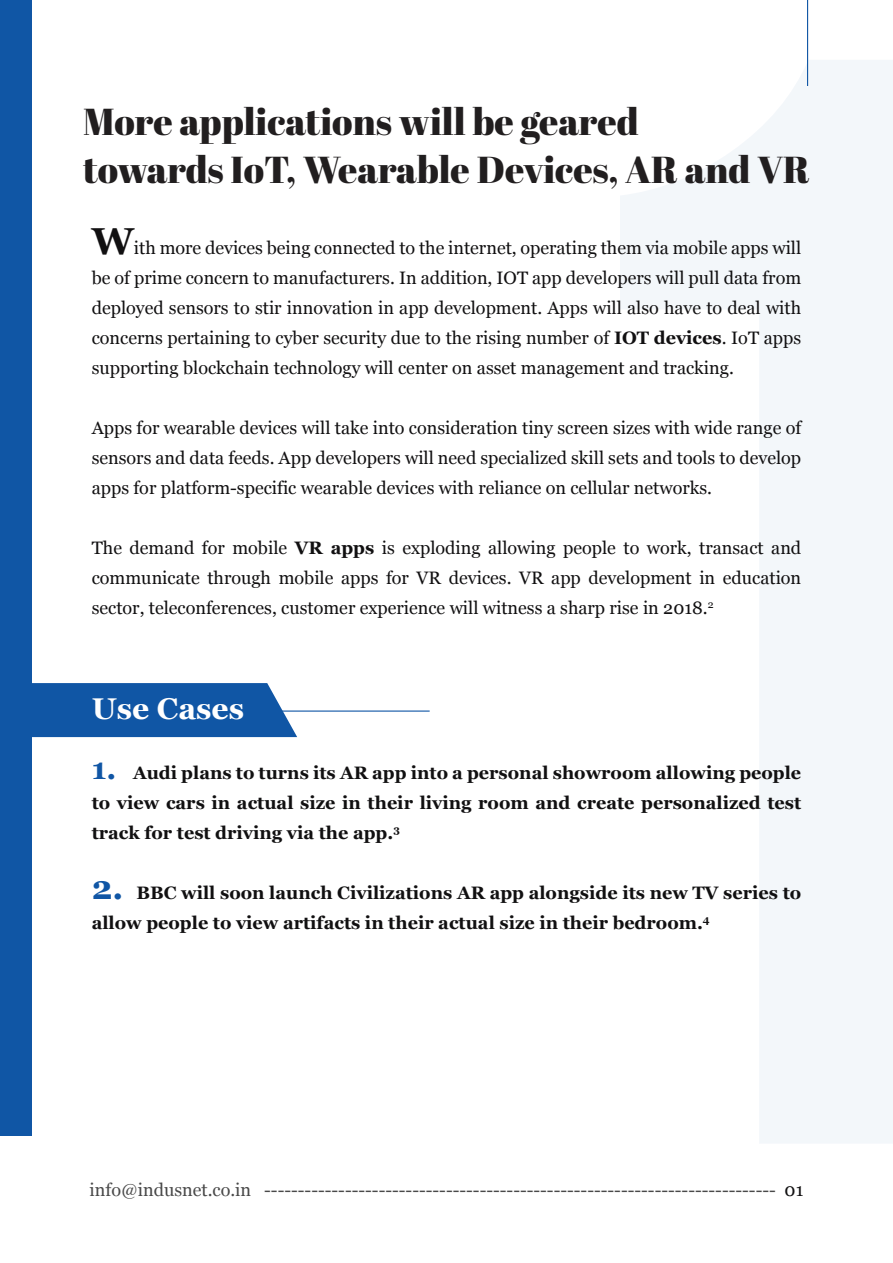
<style>
.page{position:relative;width:893px;height:1263px;background:#fff}
.page>*{position:absolute;margin:0;border:0;box-sizing:border-box;transform-origin:0 0}
.t1{font:37.5px/48px "Abril Fatface";color:#211e1f}
.t2{font:700 30px "Georgia";color:#fff}
.t3{font:18px/30px "Georgia";color:#111011;text-align:justify}
.t4{font:700 18px/30px "Georgia";color:#111011;text-align:justify}
.t5{font:18px "Georgia";color:#494949}
.s1{font-weight:700;font-size:37.5px}
.s2{font-weight:700}
.s3{font-size:30px;color:#1056a5}
.s4{font-size:33px;color:#1056a5}
.s5{color:#111011}
</style>
<div class="page">
<svg style="left:620px;top:60px;width:273px;height:1083px;fill:#f3f7fa"></svg>
<hr style="left:807px;top:0;width:1px;height:86px;background:#1056a5">
<hr style="left:0;top:710px;width:430px;height:2px;background:#1056a5">
<div style="left:0;top:0;width:32px;height:1136px;background:#1056a5"></div>
<svg style="left:32px;top:683px;width:265px;height:54px;background:#1d5faa"></svg>
<h1 class="t1" style="left:83px;top:97px;width:728px">More applications will be geared<br>towards IoT, Wearable Devices, AR and VR</h1>
<p class="t3" style="left:92px;top:233px;width:711px"><span class="s1">W</span>ith more devices being connected to the internet, operating them via mobile apps will be of prime concern to manufacturers. In addition, IOT app developers will pull data from deployed sensors to stir innovation in app development. Apps will also have to deal with concerns pertaining to cyber security due to the rising number of <span class="s2">IOT devices</span>. IoT apps supporting blockchain technology will center on asset management and tracking.</p>
<p class="t3" style="left:92px;top:413px;width:711px">Apps for wearable devices will take into consideration tiny screen sizes with wide range of sensors and data feeds. App developers will need specialized skill sets and tools to develop apps for platform-specific wearable devices with reliance on cellular networks.</p>
<p class="t3" style="left:92px;top:533px;width:711px">The demand for mobile <span class="s2">VR apps</span> is exploding allowing people to work, transact and communicate through mobile apps for VR devices. VR app development in education sector, teleconferences, customer experience will witness a sharp rise in 2018.<sup>2</sup></p>
<h2 class="t2" style="left:92px;top:686px;width:154px">Use Cases</h2>
<p class="t4" style="left:92px;top:757px;width:711px"><span class="s3">1.</span> Audi plans to turns its AR app into a personal showroom allowing people to view cars in actual size in their living room and create personalized test track for test driving via the app.<sup>3</sup></p>
<p class="t4" style="left:92px;top:877px;width:711px"><span class="s4">2.</span> BBC will soon launch Civilizations AR app alongside its new TV series to allow people to view artifacts in their actual size in their bedroom.<sup>4</sup></p>
<p class="t5" style="left:90px;top:1179px;width:715px">info@indusnet.co.in ---------------------------------------------------------------------------- <span class="s5">01</span></p>
</div>
